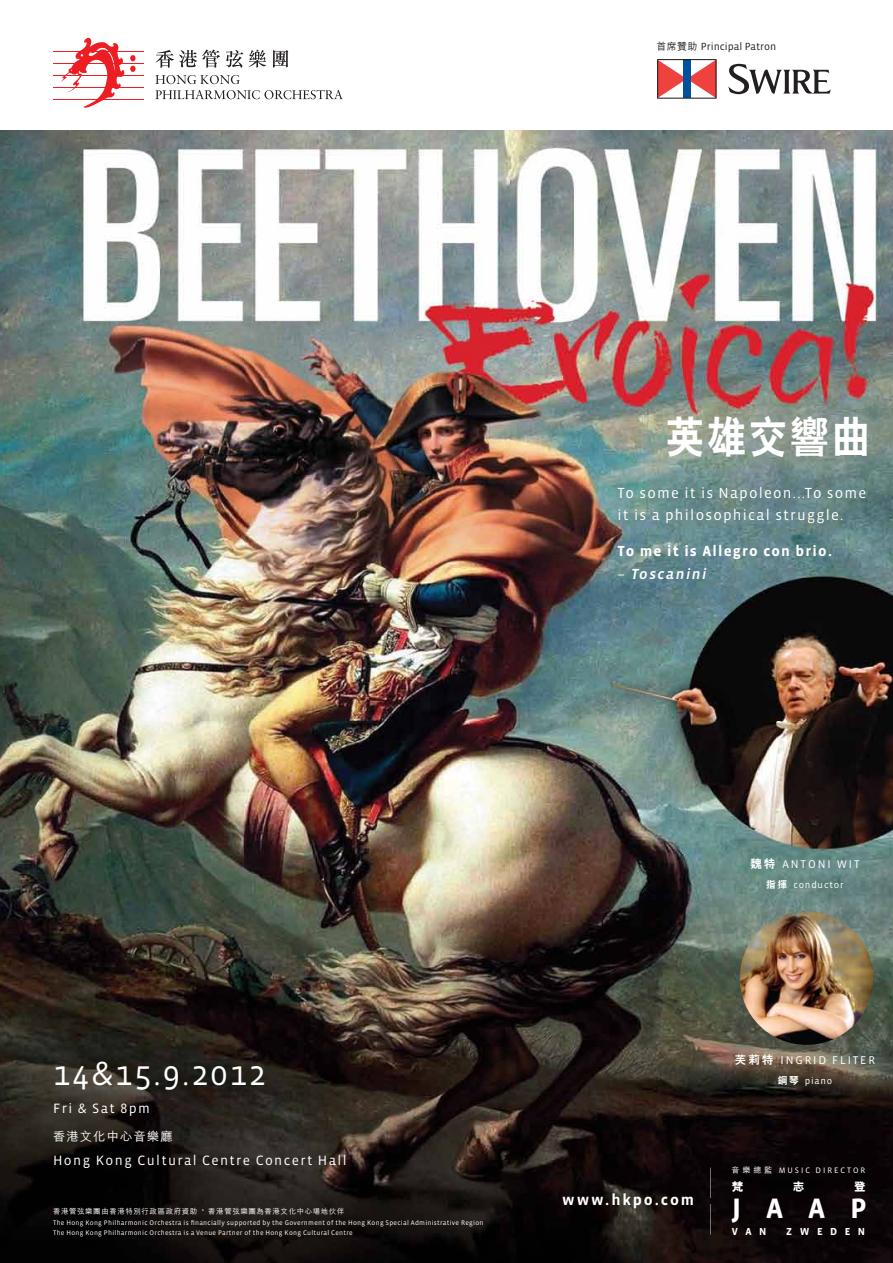
<style>
.page{position:relative;width:893px;height:1263px;background:#fff}
.page>*{position:absolute;margin:0;border:0;box-sizing:border-box;transform-origin:0 0}
.t1{font:800 43.5px "C Hei 2";letter-spacing:.06em;color:#fff;scale:.9 1}
.t2{font:34.2px "Vista Sans OT";letter-spacing:.06em;color:#fff}
.t3{font:700 28.8px "Vista Sans OT";color:#fff}
.t4{font:700 15.75px "Vista Sans OT";letter-spacing:.12em;color:#fff}
.t5{font:15px/22.5px "Vista Sans OT";letter-spacing:.08em;color:#fff}
.t6{font:700 15px "Vista Sans OT";letter-spacing:.08em;color:#fff}
.t7{font:italic 500 15px "Vista Sans OT";letter-spacing:.1em;color:#fff}
.t8{font:13.8px "Vista Sans OT";letter-spacing:.1em;color:#fff}
.t9{font:500 12.45px "M Hei";letter-spacing:.08em;color:#fff}
.t10{font:800 11.85px "M Hei";color:#fff}
.t11{font:11.4px "Vista Sans OT";letter-spacing:.16em;color:#fff}
.t12{font:10.5px "Vista Sans OT";color:#231f20}
.t13{font:700 10.35px "Vista Sans OT";letter-spacing:.72em;color:#fff}
.t14{font:9.6px "Vista Sans OT";letter-spacing:.08em;color:#fff}
.t15{font:8.1px "Vista Sans OT";letter-spacing:.24em;color:#fff}
.t16{font:500 7.5px "M Hei";letter-spacing:.08em;color:#fff}
.t17{font:6.9px/10.2px "Vista Sans OT";letter-spacing:.04em;color:#fff}
.s1{font-family:"M Hei";font-weight:500;font-size:9.9px}
.s2{font-weight:400;font-style:normal}
.s3{font-family:"C Hei 2";font-weight:800}
.s4{font-family:"M Hei";font-weight:500}
</style>
<div class="page">
<img style="left:0;top:130px;width:893px;height:1133px">
<img style="left:740px;top:911px;width:133px;height:134px;border-radius:67px">
<svg style="left:155px;top:90px;width:188px;height:9px"></svg>
<svg style="left:155px;top:75px;width:85px;height:9px"></svg>
<svg style="left:156px;top:50px;width:64px;height:18px"></svg>
<svg style="left:226px;top:50px;width:40px;height:18px"></svg>
<svg style="left:273px;top:50px;width:15px;height:18px"></svg>
<svg style="left:61px;top:38px;width:75px;height:70px"></svg>
<hr style="left:53px;top:51px;width:90px;height:1px;background:#ed1d24">
<hr style="left:53px;top:63px;width:90px;height:1px;background:#ed1d24">
<hr style="left:53px;top:75px;width:90px;height:1px;background:#ed1d24">
<hr style="left:53px;top:87px;width:90px;height:1px;background:#ed1d24">
<hr style="left:53px;top:99px;width:90px;height:1px;background:#ed1d24">
<svg style="left:657px;top:59px;width:59px;height:40px"></svg>
<svg style="left:728px;top:64px;width:103px;height:30px"></svg>
<svg style="left:710px;top:1167px;width:1px;height:31px"></svg>
<svg style="left:710px;top:1204px;width:1px;height:30px"></svg>
<h3 class="t12" style="left:656px;top:41px;width:121px"><span class="s1">首席贊助</span> Principal Patron</h3>
<h1 class="t1" style="left:665px;top:414px;width:229px">英雄交響曲</h1>
<h3 class="t5" style="left:617px;top:482px;width:250px">To some it is Napoleon...To some it is a philosophical struggle.</h3>
<h3 class="t6" style="left:617px;top:543px;width:216px">To me it is Allegro con brio.</h3>
<h3 class="t7" style="left:617px;top:566px;width:91px"><span class="s2">–</span> Toscanini</h3>
<h2 class="t2" style="left:53px;top:1056px;width:214px">14&amp;15.9.2012</h2>
<h3 class="t8" style="left:53px;top:1101px;width:98px">Fri &amp; Sat 8pm</h3>
<h3 class="t9" style="left:53px;top:1129px;width:121px">香港文化中心音樂廳</h3>
<h3 class="t8" style="left:53px;top:1153px;width:295px">Hong Kong Cultural Centre Concert Hall</h3>
<p class="t16" style="left:53px;top:1207px;width:293px">香港管弦樂團由香港特別行政區政府資助 <sup>•</sup> 香港管弦樂團為香港文化中心場地伙伴</p>
<p class="t17" style="left:53px;top:1218px;width:432px">The Hong Kong Philharmonic Orchestra is financially supported by the Government of the Hong Kong Special Administrative Region<br>The Hong Kong Philharmonic Orchestra is a Venue Partner of the Hong Kong Cultural Centre</p>
<h3 class="t11" style="left:750px;top:858px;width:111px"><span class="s3">魏特</span> ANTONI WIT</h3>
<h3 class="t14" style="left:766px;top:879px;width:79px"><span class="s3">指揮</span> conductor</h3>
<h3 class="t4" style="left:562px;top:1191px;width:133px">www.hkpo.com</h3>
<h3 class="t11" style="left:735px;top:1054px;width:142px"><span class="s3">芙莉特</span> INGRID FLITER</h3>
<h3 class="t14" style="left:778px;top:1076px;width:56px"><span class="s3">鋼琴</span> piano</h3>
<p class="t15" style="left:732px;top:1166px;width:135px"><span class="s4">音樂總監</span> MUSIC DIRECTOR</p>
<h3 class="t10" style="left:732px;top:1180px;width:13px">梵</h3>
<h3 class="t10" style="left:793px;top:1180px;width:13px">志</h3>
<h3 class="t10" style="left:854px;top:1180px;width:13px">登</h3>
<h3 class="t3" style="left:732px;top:1194px;width:136px">JAAP</h3>
<h3 class="t13" style="left:732px;top:1226px;width:36px">VAN</h3>
<h3 class="t13" style="left:786px;top:1226px;width:80px">ZWEDEN</h3>
</div>
